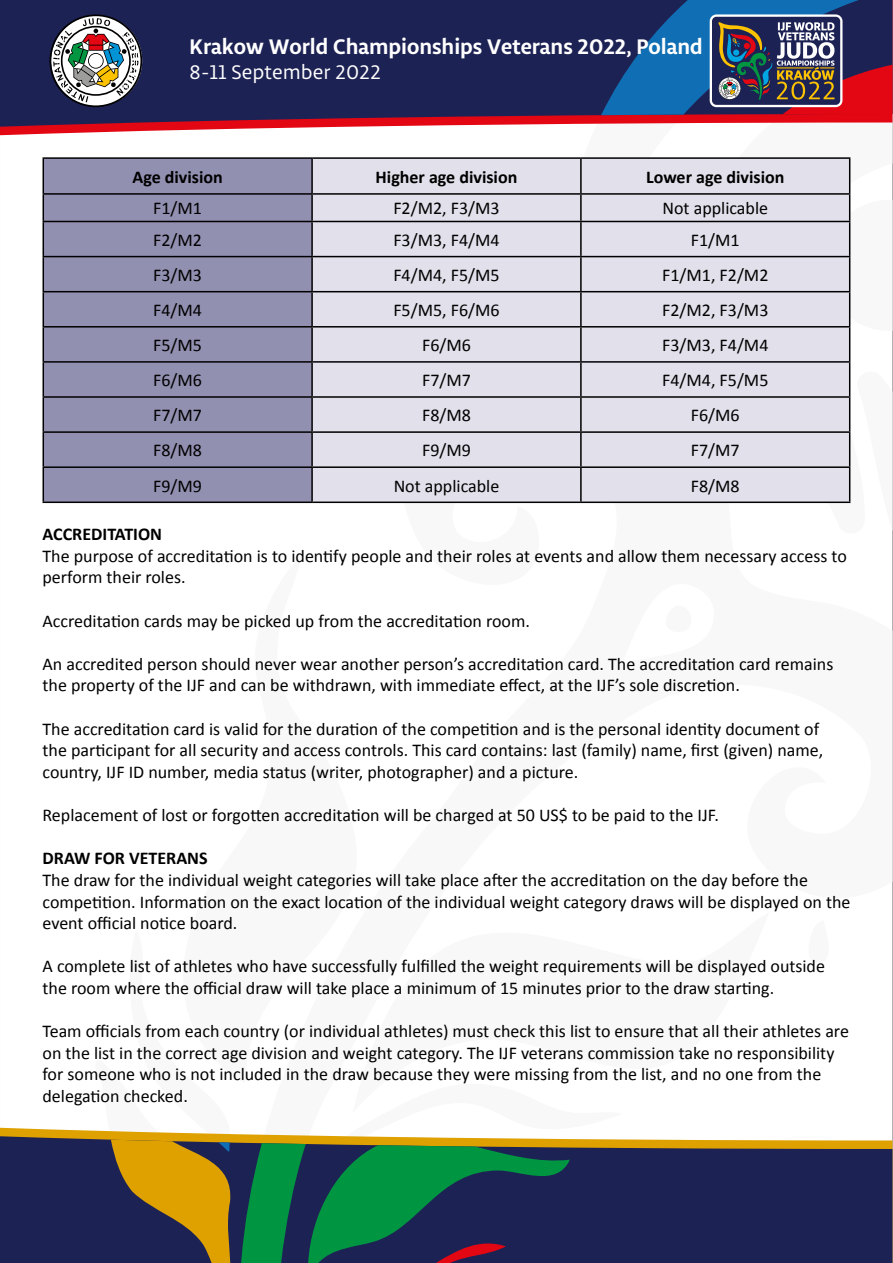
<style>
.page{position:relative;width:893px;height:1263px;background:#fff}
.page>*{position:absolute;margin:0;border:0;box-sizing:border-box;transform-origin:0 0}
.t1{font:700 22.5px "Libertad";color:#fff}
.t2{font:21px "Libertad";color:#fff}
.t3{font:18px/21.6px "Calibri";color:#000}
.t4{font:700 18px "Calibri";color:#000}
</style>
<div class="page">
<svg style="left:0;top:1128px;width:241px;height:8px"></svg>
<svg style="left:0;top:1136px;width:892px;height:127px;background:#2c2e53"></svg>
<svg style="left:241px;top:1134px;width:381px;height:129px;background:#27584b"></svg>
<svg style="left:90px;top:1128px;width:144px;height:135px;background:#806631"></svg>
<svg style="left:0;top:127px;width:329px;height:8px"></svg>
<svg style="left:0;top:0;width:892px;height:127px;background:#332452"></svg>
<svg style="left:49px;top:14px;width:93px;height:93px"></svg>
<svg style="left:601px;top:0;width:291px;height:115px;background:#414c74"></svg>
<div style="left:44px;top:159px;width:267px;height:342px;background:#9290b1"></div>
<div style="left:313px;top:159px;width:536px;height:342px;background:#e1e0eb"></div>
<hr style="left:43px;top:157px;width:269px;height:2px;background:#000">
<hr style="left:43px;top:159px;width:1px;height:34px;background:#000">
<hr style="left:312px;top:157px;width:269px;height:2px;background:#000">
<hr style="left:311px;top:159px;width:2px;height:34px;background:#000">
<hr style="left:581px;top:157px;width:269px;height:2px;background:#000">
<hr style="left:580px;top:159px;width:2px;height:34px;background:#000">
<hr style="left:849px;top:159px;width:1px;height:34px;background:#000">
<hr style="left:43px;top:193px;width:269px;height:2px;background:#000">
<svg style="left:43px;top:195px;width:1px;height:26px"></svg>
<hr style="left:312px;top:193px;width:269px;height:2px;background:#000">
<hr style="left:311px;top:195px;width:2px;height:26px;background:#000">
<hr style="left:581px;top:193px;width:269px;height:2px;background:#000">
<hr style="left:580px;top:195px;width:2px;height:26px;background:#000">
<svg style="left:819px;top:195px;width:32px;height:136px;background:#d9d8e3"></svg>
<hr style="left:43px;top:221px;width:269px;height:1px;background:#000">
<hr style="left:43px;top:222px;width:1px;height:34px;background:#000">
<hr style="left:312px;top:221px;width:269px;height:1px;background:#000">
<hr style="left:311px;top:222px;width:2px;height:34px;background:#000">
<hr style="left:581px;top:221px;width:269px;height:1px;background:#000">
<hr style="left:580px;top:222px;width:2px;height:34px;background:#000">
<hr style="left:849px;top:222px;width:1px;height:34px;background:#000">
<hr style="left:43px;top:256px;width:269px;height:1px;background:#000">
<hr style="left:43px;top:257px;width:1px;height:34px;background:#000">
<hr style="left:312px;top:256px;width:269px;height:1px;background:#000">
<hr style="left:311px;top:257px;width:2px;height:34px;background:#000">
<hr style="left:581px;top:256px;width:269px;height:1px;background:#000">
<hr style="left:580px;top:257px;width:2px;height:34px;background:#000">
<hr style="left:849px;top:257px;width:1px;height:34px;background:#000">
<hr style="left:43px;top:291px;width:269px;height:1px;background:#000">
<hr style="left:43px;top:292px;width:1px;height:34px;background:#000">
<hr style="left:312px;top:291px;width:269px;height:1px;background:#000">
<hr style="left:311px;top:292px;width:2px;height:34px;background:#000">
<hr style="left:581px;top:291px;width:269px;height:1px;background:#000">
<hr style="left:580px;top:292px;width:2px;height:34px;background:#000">
<hr style="left:849px;top:292px;width:1px;height:34px;background:#000">
<hr style="left:43px;top:326px;width:269px;height:2px;background:#000">
<hr style="left:43px;top:328px;width:1px;height:33px;background:#000">
<hr style="left:312px;top:326px;width:269px;height:2px;background:#000">
<hr style="left:311px;top:328px;width:2px;height:33px;background:#000">
<hr style="left:581px;top:326px;width:269px;height:2px;background:#000">
<hr style="left:580px;top:328px;width:2px;height:33px;background:#000">
<hr style="left:849px;top:328px;width:1px;height:33px;background:#000">
<hr style="left:43px;top:361px;width:269px;height:2px;background:#000">
<hr style="left:43px;top:363px;width:1px;height:33px;background:#000">
<hr style="left:312px;top:361px;width:269px;height:2px;background:#000">
<hr style="left:311px;top:363px;width:2px;height:33px;background:#000">
<hr style="left:581px;top:361px;width:269px;height:2px;background:#000">
<hr style="left:580px;top:363px;width:2px;height:33px;background:#000">
<hr style="left:849px;top:363px;width:1px;height:33px;background:#000">
<hr style="left:43px;top:396px;width:269px;height:2px;background:#000">
<hr style="left:43px;top:398px;width:1px;height:33px;background:#000">
<hr style="left:312px;top:396px;width:269px;height:2px;background:#000">
<hr style="left:311px;top:398px;width:2px;height:33px;background:#000">
<hr style="left:581px;top:396px;width:269px;height:2px;background:#000">
<hr style="left:580px;top:398px;width:2px;height:33px;background:#000">
<hr style="left:849px;top:398px;width:1px;height:33px;background:#000">
<hr style="left:43px;top:431px;width:269px;height:2px;background:#000">
<hr style="left:43px;top:433px;width:1px;height:33px;background:#000">
<hr style="left:312px;top:431px;width:269px;height:2px;background:#000">
<hr style="left:311px;top:433px;width:2px;height:33px;background:#000">
<hr style="left:581px;top:431px;width:269px;height:2px;background:#000">
<hr style="left:580px;top:433px;width:2px;height:33px;background:#000">
<hr style="left:849px;top:433px;width:1px;height:33px;background:#000">
<hr style="left:43px;top:466px;width:269px;height:2px;background:#000">
<hr style="left:43px;top:468px;width:1px;height:33px;background:#000">
<hr style="left:312px;top:466px;width:269px;height:2px;background:#000">
<hr style="left:311px;top:468px;width:2px;height:33px;background:#000">
<hr style="left:581px;top:466px;width:269px;height:2px;background:#000">
<hr style="left:580px;top:468px;width:2px;height:33px;background:#000">
<hr style="left:849px;top:468px;width:1px;height:33px;background:#000">
<hr style="left:43px;top:501px;width:269px;height:2px;background:#000">
<hr style="left:312px;top:501px;width:269px;height:2px;background:#000">
<hr style="left:581px;top:501px;width:269px;height:2px;background:#000">
<p class="t1" style="left:190px;top:31px;width:515px">Krakow World Championships Veterans 2022, Poland</p>
<p class="t2" style="left:190px;top:59px;width:193px">8-11 September 2022</p>
<p class="t4" style="left:132px;top:164px;width:92px">Age division</p>
<p class="t4" style="left:376px;top:164px;width:143px">Higher age division</p>
<p class="t4" style="left:646px;top:164px;width:140px">Lower age division</p>
<p class="t3" style="left:153px;top:197px;width:50px">F1/M1</p>
<p class="t3" style="left:393px;top:197px;width:108px">F2/M2, F3/M3</p>
<p class="t3" style="left:662px;top:197px;width:107px">Not applicable</p>
<p class="t3" style="left:153px;top:228px;width:50px">F2/M2</p>
<p class="t3" style="left:393px;top:228px;width:108px">F3/M3, F4/M4</p>
<p class="t3" style="left:691px;top:228px;width:50px">F1/M1</p>
<p class="t3" style="left:153px;top:263px;width:50px">F3/M3</p>
<p class="t3" style="left:393px;top:263px;width:108px">F4/M4, F5/M5</p>
<p class="t3" style="left:662px;top:263px;width:108px">F1/M1, F2/M2</p>
<p class="t3" style="left:153px;top:298px;width:50px">F4/M4</p>
<p class="t3" style="left:393px;top:298px;width:108px">F5/M5, F6/M6</p>
<p class="t3" style="left:662px;top:298px;width:108px">F2/M2, F3/M3</p>
<p class="t3" style="left:153px;top:333px;width:50px">F5/M5</p>
<p class="t3" style="left:422px;top:333px;width:50px">F6/M6</p>
<p class="t3" style="left:662px;top:333px;width:108px">F3/M3, F4/M4</p>
<p class="t3" style="left:153px;top:369px;width:50px">F6/M6</p>
<p class="t3" style="left:422px;top:369px;width:50px">F7/M7</p>
<p class="t3" style="left:662px;top:369px;width:108px">F4/M4, F5/M5</p>
<p class="t3" style="left:153px;top:404px;width:50px">F7/M7</p>
<p class="t3" style="left:422px;top:404px;width:50px">F8/M8</p>
<p class="t3" style="left:691px;top:404px;width:50px">F6/M6</p>
<p class="t3" style="left:153px;top:439px;width:50px">F8/M8</p>
<p class="t3" style="left:422px;top:439px;width:50px">F9/M9</p>
<p class="t3" style="left:691px;top:439px;width:50px">F7/M7</p>
<p class="t3" style="left:153px;top:474px;width:50px">F9/M9</p>
<p class="t3" style="left:394px;top:474px;width:107px">Not applicable</p>
<p class="t3" style="left:691px;top:474px;width:50px">F8/M8</p>
<p class="t4" style="left:43px;top:521px;width:121px">ACCREDITATION</p>
<p class="t3" style="left:43px;top:544px;width:806px">The purpose of accreditation is to identify people and their roles at events and allow them necessary access to perform their roles.</p>
<p class="t3" style="left:43px;top:609px;width:489px">Accreditation cards may be picked up from the accreditation room.</p>
<p class="t3" style="left:43px;top:652px;width:792px">An accredited person should never wear another person’s accreditation card. The accreditation card remains the property of the IJF and can be withdrawn, with immediate effect, at the IJF’s sole discretion.</p>
<p class="t3" style="left:43px;top:717px;width:782px">The accreditation card is valid for the duration of the competition and is the personal identity document of the participant for all security and access controls. This card contains: last (family) name, first (given) name, country, IJF ID number, media status (writer, photographer) and a picture.</p>
<p class="t3" style="left:43px;top:803px;width:678px">Replacement of lost or forgotten accreditation will be charged at 50 US$ to be paid to the IJF.</p>
<p class="t4" style="left:43px;top:845px;width:167px">DRAW FOR VETERANS</p>
<p class="t3" style="left:43px;top:868px;width:809px">The draw for the individual weight categories will take place after the accreditation on the day before the competition. Information on the exact location of the individual weight category draws will be displayed on the event official notice board.</p>
<p class="t3" style="left:43px;top:955px;width:784px">A complete list of athletes who have successfully fulfilled the weight requirements will be displayed outside the room where the official draw will take place a minimum of 15 minutes prior to the draw starting.</p>
<p class="t3" style="left:43px;top:1019px;width:808px">Team officials from each country (or individual athletes) must check this list to ensure that all their athletes are on the list in the correct age division and weight category. The IJF veterans commission take no responsibility for someone who is not included in the draw because they were missing from the list, and no one from the delegation checked.</p>
</div>
